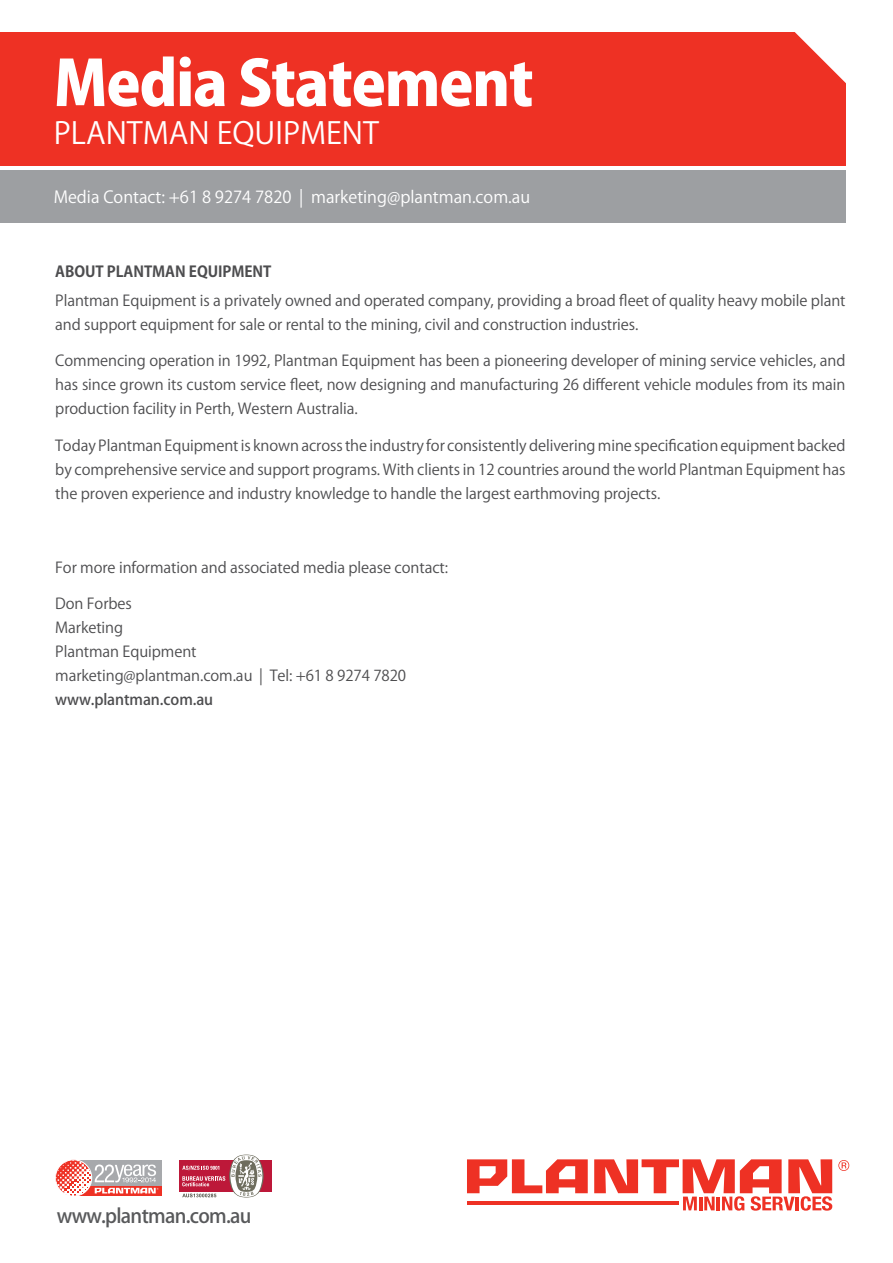
<style>
.page{position:relative;width:893px;height:1263px;background:#fff}
.page>*{position:absolute;margin:0;border:0;box-sizing:border-box;transform-origin:0 0}
.t1{font:800 61.5px "Koz Go Pro";letter-spacing:-.02em;color:#fff}
.t2{font:30px "Koz Go Pro";color:#fff}
.t3{font:500 19.5px "Koz Go Pro";letter-spacing:-.035em;color:#58595b}
.t4{font:16.5px "Koz Go Pro";color:#fff}
.t5{font:15px/24px "Koz Go Pro";letter-spacing:-.005em;color:#4d4d4f}
.t6{font:700 15px "Koz Go Pro";letter-spacing:-.005em;color:#4d4d4f}
.t7{font:500 15px "Koz Go Pro";letter-spacing:-.005em;color:#4d4d4f}
</style>
<div class="page">
<div style="left:0;top:33px;width:845px;height:133px;background:#ee3124"></div>
<div style="left:0;top:170px;width:845px;height:52px;background:#9d9fa2"></div>
<hr style="left:467px;top:1201px;width:211px;height:3px;background:#ee3124">
<svg style="left:467px;top:1159px;width:121px;height:34px"></svg>
<svg style="left:594px;top:1159px;width:238px;height:52px"></svg>
<svg style="left:838px;top:1160px;width:11px;height:11px"></svg>
<svg style="left:793px;top:32px;width:53px;height:53px"></svg>
<div style="left:179px;top:1160px;width:92px;height:32px;background:#bd1839"></div>
<svg style="left:182px;top:1154px;width:82px;height:43px"></svg>
<div style="left:75px;top:1160px;width:87px;height:26px;background:#a7a9ac"></div>
<div style="left:75px;top:1186px;width:87px;height:10px;background:#ee3124"></div>
<div style="left:55px;top:1159px;width:37px;height:37px;border:1px solid #fff;border-radius:50%"></div>
<svg style="left:55px;top:1160px;width:104px;height:36px"></svg>
<h1 class="t1" style="left:54px;top:43px;width:481px">Media Statement</h1>
<h2 class="t2" style="left:54px;top:113px;width:327px">PLANTMAN EQUIPMENT</h2>
<p class="t4" style="left:54px;top:186px;width:478px">Media Contact: +61 8 9274 7820 | marketing@plantman.com.au</p>
<p class="t6" style="left:55px;top:262px;width:218px">ABOUT PLANTMAN EQUIPMENT</p>
<p class="t5" style="left:55px;top:288px;width:792px">Plantman Equipment is a privately owned and operated company, providing a broad fleet of quality heavy mobile plant and support equipment for sale or rental to the mining, civil and construction industries.</p>
<p class="t5" style="left:55px;top:349px;width:792px;text-align:justify">Commencing operation in 1992, Plantman Equipment has been a pioneering developer of mining service vehicles, and has since grown its custom service fleet, now designing and manufacturing 26 different vehicle modules from its main production facility in Perth, Western Australia.</p>
<p class="t5" style="left:55px;top:434px;width:792px;text-align:justify">Today Plantman Equipment is known across the industry for consistently delivering mine specification equipment backed by comprehensive service and support programs. With clients in 12 countries around the world Plantman Equipment has the proven experience and industry knowledge to handle the largest earthmoving projects.</p>
<p class="t5" style="left:55px;top:555px;width:394px">For more information and associated media please contact:</p>
<p class="t5" style="left:55px;top:592px;width:352px">Don Forbes<br>Marketing<br>Plantman Equipment<br>marketing@plantman.com.au | Tel: +61 8 9274 7820</p>
<p class="t7" style="left:55px;top:690px;width:159px">www.plantman.com.au</p>
<h3 class="t3" style="left:57px;top:1204px;width:196px">www.plantman.com.au</h3>
</div>
